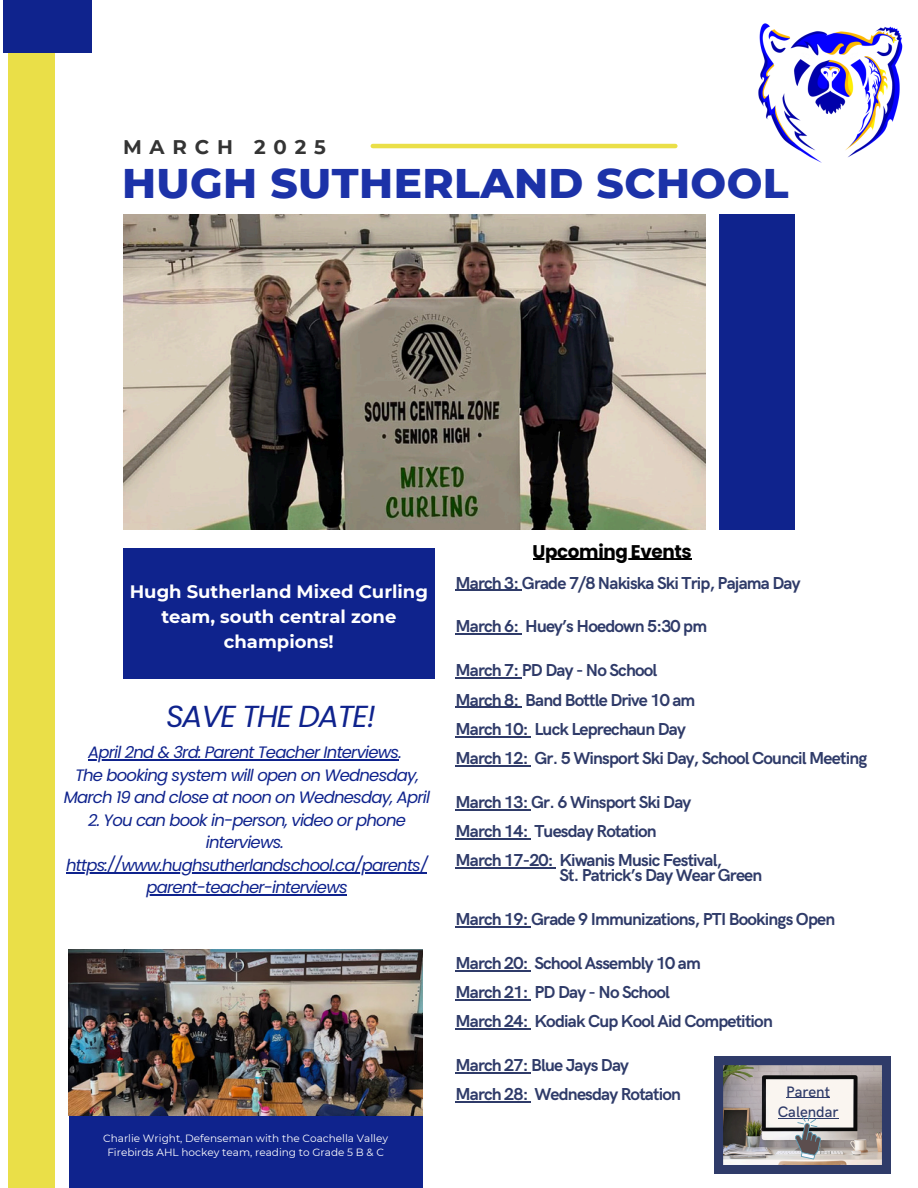
<style>
.page{position:relative;width:918px;height:1188px;background:#fff}
.page>*{position:absolute;margin:0;border:0;box-sizing:border-box;transform-origin:0 0}
.t1{font:800 42.3px "Montserrat";letter-spacing:.01em;color:#1c32a8}
.t2{font:italic 30.45px "Poppins";letter-spacing:-.05em;color:#0f238d}
.t3{font:700 19.65px "Montserrat";letter-spacing:.395em;color:#343434}
.t4{font:700 18.3px "Poppins";letter-spacing:-.02em;color:#000}
.t5{font:700 18px/24.8px "Montserrat";color:#fff;text-align:center}
.t6{font:700 17.4px "HK Grotesk";letter-spacing:-.045em;color:#2f3b69}
.t7{font:italic 16.5px/22.5px "Poppins";letter-spacing:-.05em;color:#0f238d;text-align:center}
.t8{font:500 15.15px/20.7px "HK Grotesk";color:#2f3b69;text-align:center}
.t9{font:10.5px/14px "Montserrat";color:#fff;text-align:center}
</style>
<div class="page">
<div style="left:8px;top:0;width:46px;height:1188px;background:#eadf48"></div>
<hr style="left:373px;top:144px;width:302px;height:4px;background:#eadf48">
<img style="left:123px;top:214px;width:582px;height:316px">
<div style="left:123px;top:548px;width:312px;height:131px;background:#0f238d"></div>
<div style="left:69px;top:1109px;width:353px;height:79px;background:#0f238d"></div>
<img style="left:69px;top:949px;width:353px;height:166px">
<div style="left:720px;top:214px;width:75px;height:316px;background:#0f238d"></div>
<div style="left:4px;top:0;width:88px;height:53px;background:#0f238d"></div>
<hr style="left:533px;top:559px;width:159px;height:1px;background:#000">
<svg style="left:714px;top:1056px;width:177px;height:118px"></svg>
<img style="left:758px;top:23px;width:145px;height:140px">
<hr style="left:455px;top:590px;width:67px;height:1px;background:#2f3b69">
<hr style="left:455px;top:634px;width:63px;height:1px;background:#2f3b69">
<hr style="left:455px;top:677px;width:67px;height:2px;background:#2f3b69">
<hr style="left:455px;top:707px;width:63px;height:1px;background:#2f3b69">
<hr style="left:455px;top:736px;width:73px;height:1px;background:#2f3b69">
<hr style="left:455px;top:765px;width:73px;height:1px;background:#2f3b69">
<hr style="left:455px;top:809px;width:76px;height:1px;background:#2f3b69">
<hr style="left:455px;top:838px;width:73px;height:1px;background:#2f3b69">
<hr style="left:455px;top:868px;width:98px;height:1px;background:#2f3b69">
<hr style="left:455px;top:926px;width:76px;height:1px;background:#2f3b69">
<hr style="left:455px;top:970px;width:73px;height:1px;background:#2f3b69">
<hr style="left:455px;top:999px;width:73px;height:1px;background:#2f3b69">
<hr style="left:455px;top:1028px;width:73px;height:2px;background:#2f3b69">
<hr style="left:455px;top:1072px;width:76px;height:1px;background:#2f3b69">
<hr style="left:455px;top:1102px;width:73px;height:1px;background:#2f3b69">
<hr style="left:88px;top:760px;width:310px;height:1px;background:#0f238d">
<hr style="left:66px;top:872px;width:361px;height:1px;background:#0f238d">
<hr style="left:146px;top:895px;width:201px;height:1px;background:#0f238d">
<h1 class="t3" style="left:123px;top:135px;width:204px">MARCH 2025</h1>
<p class="t1" style="left:122px;top:157px;width:668px">HUGH SUTHERLAND SCHOOL</p>
<h6 class="t5" style="left:130px;top:579px;width:300px">Hugh Sutherland Mixed Curling team, south central zone champions!</h6>
<h5 class="t2" style="left:166px;top:695px;width:211px">SAVE THE DATE!</h5>
<p class="t7" style="left:64px;top:741px;width:368px">April 2nd &amp; 3rd: Parent Teacher Interviews.<br>The booking system will open on Wednesday,<br>March 19 and close at noon on Wednesday, April</p>
<p class="t7" style="left:88px;top:809px;width:319px">2. You can book in-person, video or phone interviews.</p>
<p class="t7" style="left:66px;top:854px;width:363px">https://www.hughsutherlandschool.ca/parents/</p>
<p class="t7" style="left:146px;top:876px;width:203px">parent-teacher-interviews</p>
<p class="t9" style="left:103px;top:1131px;width:286px">Charlie Wright, Defenseman with the Coachella Valley<br>Firebirds AHL hockey team, reading to Grade 5 B &amp; C</p>
<p class="t4" style="left:533px;top:538px;width:161px">Upcoming Events</p>
<h5 class="t6" style="left:455px;top:573px;width:346px">March 3: Grade 7/8 Nakiska Ski Trip, Pajama Day</h5>
<h5 class="t6" style="left:455px;top:617px;width:253px">March 6: Huey’s Hoedown 5:30 pm</h5>
<h5 class="t6" style="left:455px;top:661px;width:204px">March 7: PD Day - No School</h5>
<h5 class="t6" style="left:455px;top:690px;width:241px">March 8: Band Bottle Drive 10 am</h5>
<h5 class="t6" style="left:455px;top:719px;width:232px">March 10: Luck Leprechaun Day</h5>
<h5 class="t6" style="left:455px;top:748px;width:413px">March 12: Gr. 5 Winsport Ski Day, School Council Meeting</h5>
<h5 class="t6" style="left:455px;top:792px;width:237px">March 13: Gr. 6 Winsport Ski Day</h5>
<h5 class="t6" style="left:455px;top:822px;width:203px">March 14: Tuesday Rotation</h5>
<h5 class="t6" style="left:455px;top:851px;width:268px">March 17-20: Kiwanis Music Festival,</h5>
<h5 class="t6" style="left:559px;top:865px;width:204px">St. Patrick’s Day Wear Green</h5>
<h5 class="t6" style="left:455px;top:909px;width:381px">March 19: Grade 9 Immunizations, PTI Bookings Open</h5>
<h5 class="t6" style="left:455px;top:953px;width:247px">March 20: School Assembly 10 am</h5>
<h5 class="t6" style="left:455px;top:982px;width:216px">March 21: PD Day - No School</h5>
<h5 class="t6" style="left:455px;top:1012px;width:319px">March 24: Kodiak Cup Kool Aid Competition</h5>
<h5 class="t6" style="left:455px;top:1056px;width:175px">March 27: Blue Jays Day</h5>
<h4 class="t6" style="left:455px;top:1085px;width:227px">March 28: Wednesday Rotation</h4>
<h4 class="t8" style="left:778px;top:1082px;width:62px">Parent<br>Calendar</h4>
</div>
